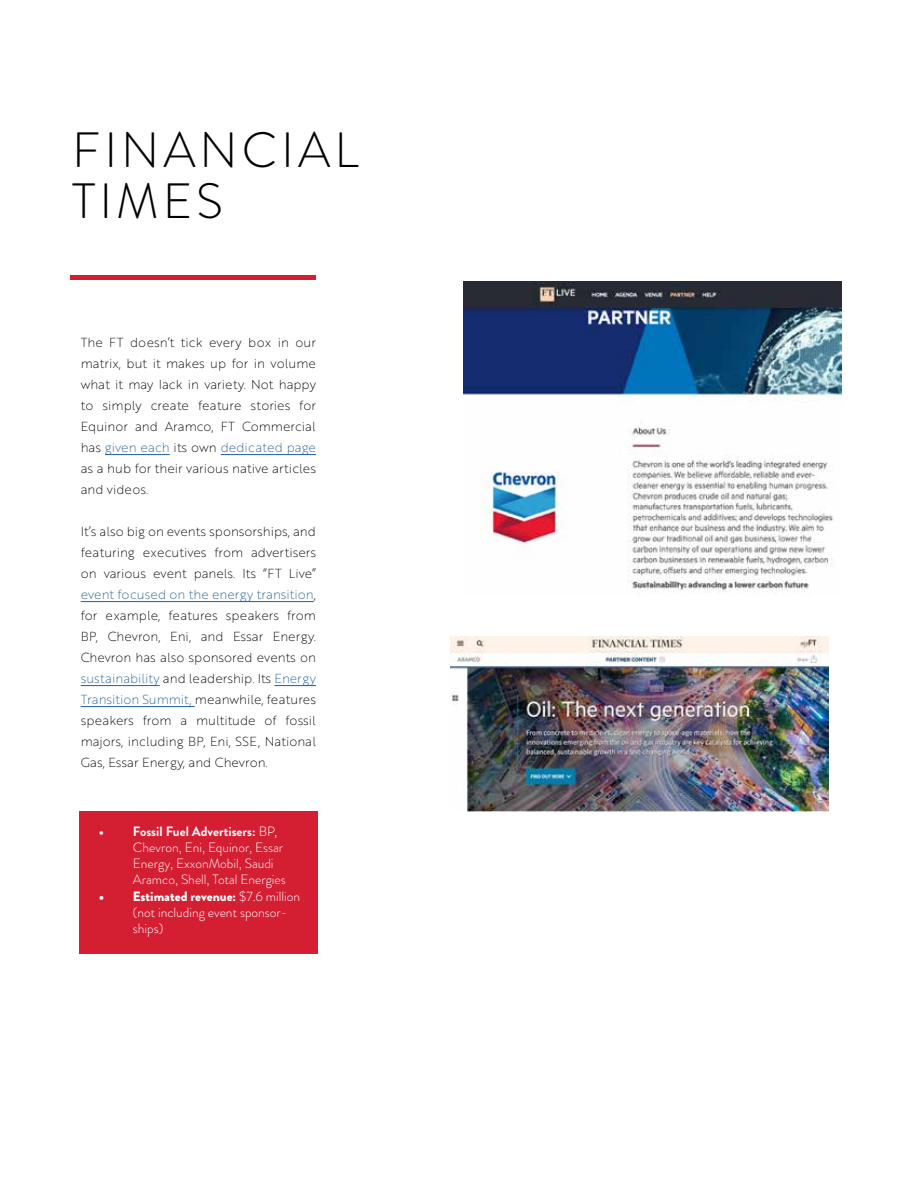
<style>
.page{position:relative;width:918px;height:1188px;background:#fff}
.page>*{position:absolute;margin:0;border:0;box-sizing:border-box;transform-origin:0 0}
.t1{font:300 49.5px/51px "Brandon Grotesque";letter-spacing:.08em;color:#000}
.t2{font:300 13.5px/16.2px "Brandon Grotesque";color:#fff}
.t3{font:12.75px/21px "Brother 1816 Thin";color:#000;text-align:justify}
.s1{color:#215e9e}
.s2{font-weight:700}
.s3{font-weight:900}
</style>
<div class="page">
<hr style="left:71px;top:275px;width:245px;height:4px;background:#d41f33">
<hr style="left:105px;top:454px;width:65px;height:1px;background:#215e9e">
<hr style="left:221px;top:454px;width:95px;height:1px;background:#215e9e">
<hr style="left:81px;top:601px;width:233px;height:1px;background:#215e9e">
<hr style="left:81px;top:685px;width:79px;height:1px;background:#215e9e">
<hr style="left:274px;top:685px;width:42px;height:1px;background:#215e9e">
<hr style="left:81px;top:706px;width:114px;height:1px;background:#215e9e">
<img style="left:463px;top:282px;width:378px;height:311px">
<img style="left:450px;top:636px;width:379px;height:176px">
<div style="left:79px;top:812px;width:238px;height:142px;background:#d41f33"></div>
<h1 class="t1" style="left:72px;top:125px;width:288px">FINANCIAL<br>TIMES</h1>
<p class="t3" style="left:81px;top:331px;width:237px">The FT doesn’t tick every box in our matrix, but it makes up for in volume what it may lack in variety. Not happy to simply create feature stories for Equinor and Aramco, FT Commercial has <span class="s1">given each</span> its own <span class="s1">dedicated page </span>as a hub for their various native articles and videos.</p>
<p class="t3" style="left:81px;top:520px;width:237px">It’s also big on events sponsorships, and featuring executives from advertisers on various event panels. Its “FT Live” <span class="s1">event focused on the energy transition</span>, for example, features speakers from BP, Chevron, Eni, and Essar Energy.<br>Chevron has also sponsored events on <span class="s1">sustainability</span> and leadership. Its <span class="s1">Energy Transition Summit,</span> meanwhile, features speakers from a multitude of fossil majors, including BP, Eni, SSE, National Gas, Essar Energy, and Chevron.</p>
<p class="t2" style="left:133px;top:823px;width:154px;text-indent:-34px"><span class="s2">• Fossil Fuel Advertisers:</span> BP,<br>Chevron, Eni, Equinor, Essar<br>Energy, ExxonMobil, Saudi<br>Aramco, Shell, Total Energies</p>
<p class="t2" style="left:133px;top:888px;width:169px;text-indent:-34px"><span class="s3">• Estimated revenue:</span> $7.6 million (not including event sponsor&shy;ships)</p>
</div>
